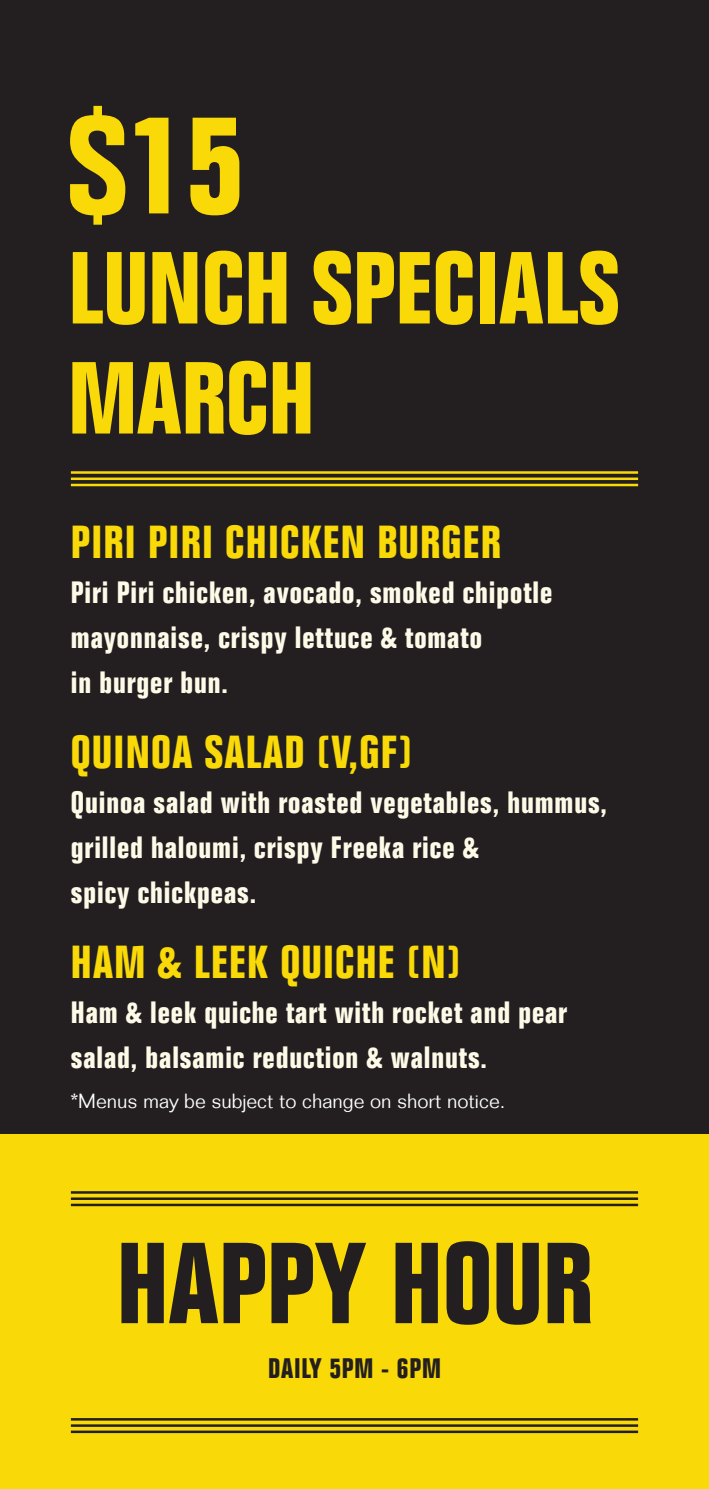
<style>
.page{position:relative;width:709px;height:1489px;background:#fff}
.page>*{position:absolute;margin:0;border:0;box-sizing:border-box;transform-origin:0 0}
.t1{font:700 condensed 137.5px "Folio";color:#f9d907}
.t2{font:700 condensed 112.5px "Folio";color:#231f20}
.t3{font:700 condensed 100px/110px "Folio";color:#f9d907}
.t4{font:700 condensed 45px "Folio";letter-spacing:.03em;color:#f9d907}
.t5{font:700 condensed 30px/45px "Folio";letter-spacing:.03em;color:#fdfae8}
.t6{font:700 condensed 27.5px "Folio";letter-spacing:.03em;color:#231f20}
.t7{font:300 20px "Folio";color:#fff}
</style>
<div class="page">
<div style="left:0;top:0;width:709px;height:1488px;background:#231f20"></div>
<div style="left:0;top:1134px;width:709px;height:354px;background:#f9d907"></div>
<hr style="left:71px;top:1191px;width:567px;height:2px;background:#231f20">
<hr style="left:71px;top:1197px;width:567px;height:2px;background:#231f20">
<hr style="left:71px;top:1203px;width:567px;height:3px;background:#231f20">
<hr style="left:71px;top:1417px;width:567px;height:3px;background:#231f20">
<hr style="left:71px;top:1424px;width:567px;height:2px;background:#231f20">
<hr style="left:71px;top:1430px;width:567px;height:2px;background:#231f20">
<hr style="left:71px;top:471px;width:567px;height:3px;background:#f9d907">
<hr style="left:71px;top:477px;width:567px;height:3px;background:#f9d907">
<hr style="left:71px;top:483px;width:567px;height:3px;background:#f9d907">
<h1 class="t1" style="left:68px;top:89px;width:177px">$15</h1>
<h3 class="t3" style="left:68px;top:234px;width:552px">LUNCH SPECIALS<br>MARCH</h3>
<h3 class="t4" style="left:71px;top:517px;width:431px">PIRI PIRI CHICKEN BURGER</h3>
<p class="t5" style="left:71px;top:570px;width:483px">Piri Piri chicken, avocado, smoked chipotle mayonnaise, crispy lettuce &amp; tomato<br>in burger bun.</p>
<h3 class="t4" style="left:71px;top:727px;width:343px">QUINOA SALAD (V,GF)</h3>
<p class="t5" style="left:71px;top:780px;width:537px">Quinoa salad with roasted vegetables, hummus, grilled haloumi, crispy Freeka rice &amp;<br>spicy chickpeas.</p>
<h3 class="t4" style="left:71px;top:937px;width:391px">HAM &amp; LEEK QUICHE (N)</h3>
<p class="t5" style="left:71px;top:990px;width:498px">Ham &amp; leek quiche tart with rocket and pear salad, balsamic reduction &amp; walnuts.</p>
<p class="t7" style="left:71px;top:1089px;width:436px">*Menus may be subject to change on short notice.</p>
<h2 class="t2" style="left:116px;top:1221px;width:477px">HAPPY HOUR</h2>
<p class="t6" style="left:268px;top:1352px;width:174px">DAILY 5PM - 6PM</p>
</div>
